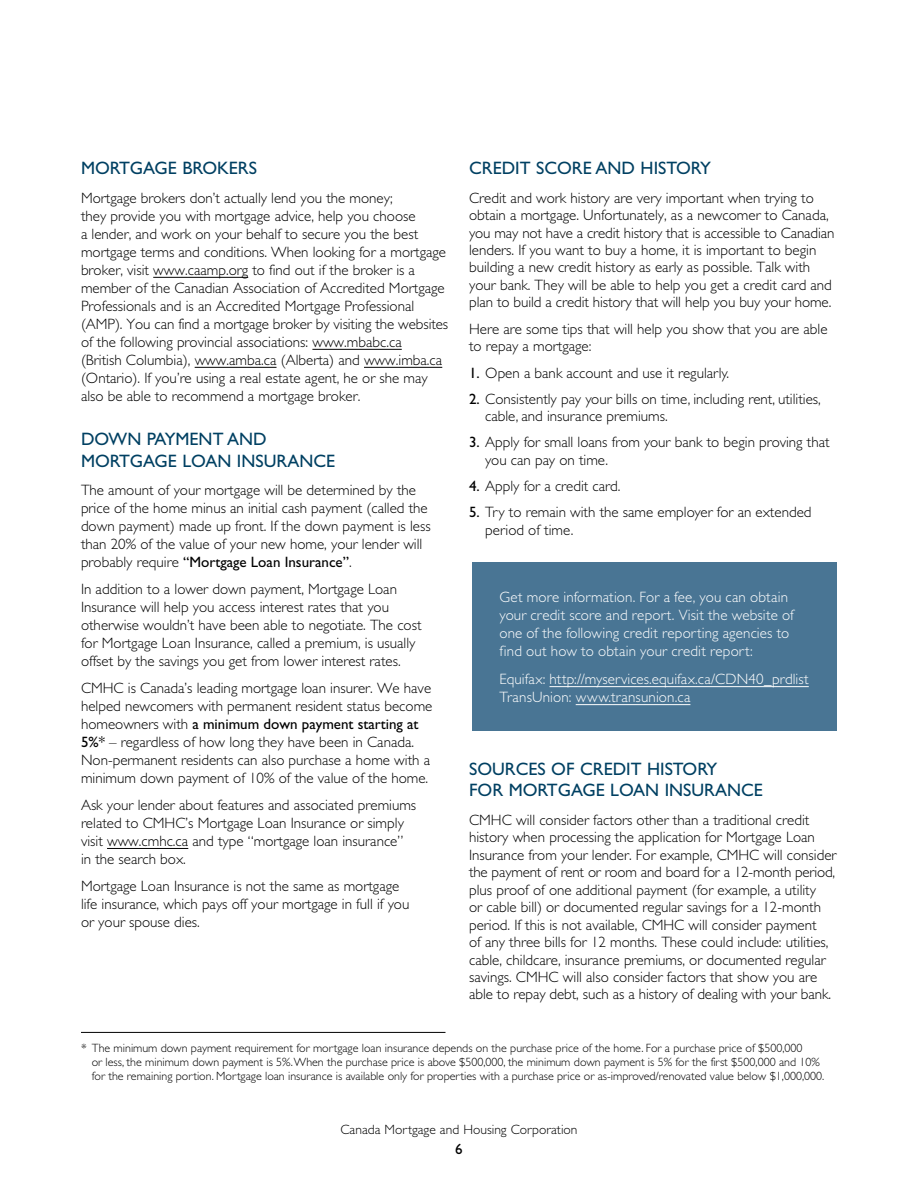
<style>
.page{position:relative;width:918px;height:1188px;background:#fff}
.page>*{position:absolute;margin:0;border:0;box-sizing:border-box;transform-origin:0 0}
.SubHead3_H3{font:18px/21.6px "Gill Sans Std";color:#004062}
.Body1_P{font:300 15px/18px "Gill Sans Std";color:#000}
.Box_Body_P{font:300 15px/18px "Gill Sans Std";letter-spacing:.01em;color:#fff}
.t1{font:15px "Gill Sans Std";color:#000}
.t2{font:300 13.5px "Gill Sans Std";color:#000}
.Body1_P-2{font:300 12px/14.2px "Gill Sans Std";color:#000}
.s1{font-weight:400}
</style>
<div class="page">
<hr style="left:153px;top:277px;width:95px;height:1px;background:#000">
<hr style="left:312px;top:349px;width:90px;height:1px;background:#000">
<hr style="left:195px;top:367px;width:82px;height:1px;background:#000">
<hr style="left:364px;top:367px;width:78px;height:1px;background:#000">
<hr style="left:107px;top:848px;width:81px;height:1px;background:#000">
<div style="left:472px;top:562px;width:365px;height:169px;background:#497594"></div>
<hr style="left:550px;top:686px;width:259px;height:1px;background:#fff">
<hr style="left:576px;top:704px;width:114px;height:1px;background:#fff">
<hr style="left:81px;top:1032px;width:365px;height:1px;background:#000">
<h3 class="SubHead3_H3" style="left:81px;top:158px;width:178px">MORTGAGE BROKERS</h3>
<p class="Body1_P" style="left:81px;top:189px;width:369px">Mortgage brokers don’t actually lend you the money;<br>they provide you with mortgage advice, help you choose<br>a lender, and work on your behalf to secure you the best mortgage terms and conditions. When looking for a mortgage broker, visit www.caamp.org to find out if the broker is a member of the Canadian Association of Accredited Mortgage Professionals and is an Accredited Mortgage Professional (AMP). You can find a mortgage broker by visiting the websites of the following provincial associations: www.mbabc.ca<br>(British Columbia), www.amba.ca (Alberta) and www.imba.ca (Ontario). If you’re using a real estate agent, he or she may also be able to recommend a mortgage broker.</p>
<h3 class="SubHead3_H3" style="left:81px;top:428px;width:256px">DOWN PAYMENT AND<br>MORTGAGE LOAN INSURANCE</h3>
<p class="Body1_P" style="left:81px;top:482px;width:351px">The amount of your mortgage will be determined by the price of the home minus an initial cash payment (called the down payment) made up front. If the down payment is less than 20% of the value of your new home, your lender will probably require <span class="s1">“Mortgage Loan Insurance”</span>.</p>
<p class="Body1_P" style="left:81px;top:581px;width:342px">In addition to a lower down payment, Mortgage Loan Insurance will help you access interest rates that you otherwise wouldn’t have been able to negotiate. The cost for Mortgage Loan Insurance, called a premium, is usually offset by the savings you get from lower interest rates.</p>
<p class="Body1_P" style="left:81px;top:679px;width:353px">CMHC is Canada’s leading mortgage loan insurer. We have helped newcomers with permanent resident status become homeowners with <span class="s1">a minimum down payment starting at 5%*</span> – regardless of how long they have been in Canada.<br>Non-permanent residents can also purchase a home with a minimum down payment of 10% of the value of the home.</p>
<p class="Body1_P" style="left:81px;top:796px;width:337px">Ask your lender about features and associated premiums related to CMHC’s Mortgage Loan Insurance or simply visit www.cmhc.ca and type “mortgage loan insurance” in the search box.</p>
<p class="Body1_P" style="left:81px;top:877px;width:330px">Mortgage Loan Insurance is not the same as mortgage life insurance, which pays off your mortgage in full if you or your spouse dies.</p>
<h3 class="SubHead3_H3" style="left:469px;top:158px;width:243px">CREDIT SCORE AND HISTORY</h3>
<p class="Body1_P" style="left:469px;top:189px;width:367px;line-height:17.4px">Credit and work history are very important when trying to obtain a mortgage. Unfortunately, as a newcomer to Canada, you may not have a credit history that is accessible to Canadian lenders. If you want to buy a home, it is important to begin building a new credit history as early as possible. Talk with your bank. They will be able to help you get a credit card and plan to build a credit history that will help you buy your home.</p>
<p class="Body1_P" style="left:469px;top:320px;width:360px;line-height:17.5px">Here are some tips that will help you show that you are able to repay a mortgage:</p>
<p class="Body1_P" style="left:469px;top:364px;width:261px"><span class="s1">1.</span> Open a bank account and use it regularly.</p>
<p class="Body1_P" style="left:485px;top:390px;width:337px;line-height:17.4px;text-indent:-16px"><span class="s1">2.</span> Consistently pay your bills on time, including rent, utilities, cable, and insurance premiums.</p>
<p class="Body1_P" style="left:485px;top:434px;width:346px;line-height:17.4px;text-indent:-16px"><span class="s1">3.</span> Apply for small loans from your bank to begin proving that you can pay on time.</p>
<p class="Body1_P" style="left:469px;top:477px;width:153px"><span class="s1">4.</span> Apply for a credit card.</p>
<p class="Body1_P" style="left:485px;top:503px;width:328px;line-height:17.5px;text-indent:-16px"><span class="s1">5.</span> Try to remain with the same employer for an extended period of time.</p>
<p class="Box_Body_P" style="left:500px;top:588px;width:296px">Get more information. For a fee, you can obtain your credit score and report. Visit the website of one of the following credit reporting agencies to find out how to obtain your credit report:</p>
<p class="Box_Body_P" style="left:499px;top:671px;width:311px">Equifax: http://myservices.equifax.ca/CDN40_prdlist<br>TransUnion: www.transunion.ca</p>
<h3 class="SubHead3_H3" style="left:469px;top:758px;width:295px">SOURCES OF CREDIT HISTORY<br>FOR MORTGAGE LOAN INSURANCE</h3>
<p class="Body1_P" style="left:469px;top:811px;width:369px;line-height:17.4px">CMHC will consider factors other than a traditional credit history when processing the application for Mortgage Loan Insurance from your lender. For example, CMHC will consider the payment of rent or room and board for a 12-month period, plus proof of one additional payment (for example, a utility<br>or cable bill) or documented regular savings for a 12-month period. If this is not available, CMHC will consider payment<br>of any three bills for 12 months. These could include: utilities, cable, childcare, insurance premiums, or documented regular savings. CMHC will also consider factors that show you are able to repay debt, such as a history of dealing with your bank.</p>
<p class="Body1_P-2" style="left:92px;top:1040px;width:734px;text-indent:-11px">* The minimum down payment requirement for mortgage loan insurance depends on the purchase price of the home. For a purchase price of $500,000<br>or less, the minimum down payment is 5%. When the purchase price is above $500,000, the minimum down payment is 5% for the first $500,000 and 10% for the remaining portion. Mortgage loan insurance is available only for properties with a purchase price or as-improved/renovated value below $1,000,000.</p>
<p class="t2" style="left:341px;top:1122px;width:238px">Canada Mortgage and Housing Corporation</p>
<p class="t1" style="left:455px;top:1141px;width:9px">6</p>
</div>
